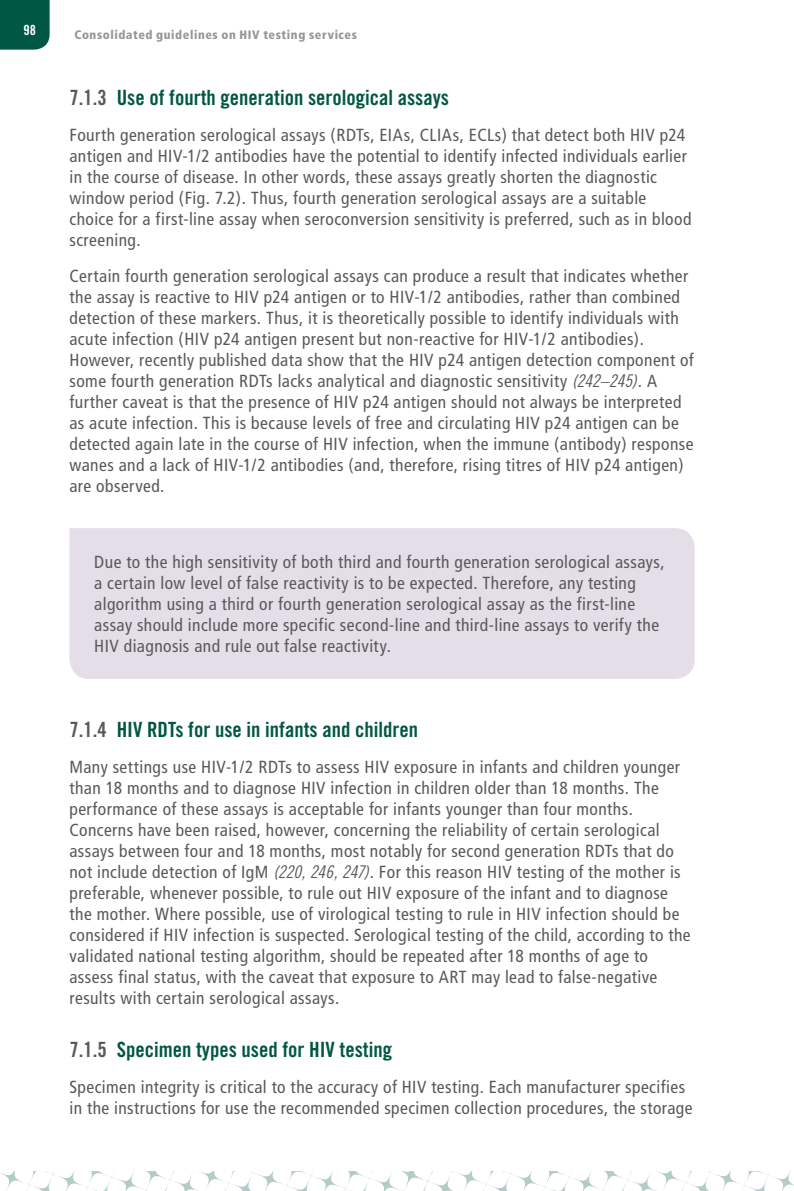
<style>
.page{position:relative;width:794px;height:1191px;background:#fff}
.page>*{position:absolute;margin:0;border:0;box-sizing:border-box;transform-origin:0 0}
.t1{font:21px "Trade Gothic Bold Cond Twenty";color:#005744}
.t2{font:condensed 17.5px/21px "Frutiger";letter-spacing:.025em;color:#58595b}
.t3{font:14px "Trade Gothic Bold Cond Twenty";color:#fff}
.t4{font:900 condensed 12.25px "Frutiger";letter-spacing:.045em;color:#939598}
.s1{color:#58595b}
.s2{font-family:"Trade Gothic Cond Eighteen Obl";font-stretch:normal}
</style>
<div class="page">
<div style="left:0;top:0;width:50px;height:50px;background:#005744"></div>
<svg style="left:0;top:1171px;width:793px;height:20px"></svg>
<div style="left:69px;top:528px;width:625px;height:151px;background:#e3dee8"></div>
<p class="t3" style="left:24px;top:22px;width:14px">98</p>
<p class="t4" style="left:74px;top:27px;width:284px">Consolidated guidelines on HIV testing services</p>
<p class="t1" style="left:69px;top:85px;width:381px"><span class="s1">7.1.3</span> Use of fourth generation serological assays</p>
<p class="t2" style="left:69px;top:125px;width:623px">Fourth generation serological assays (RDTs, EIAs, CLIAs, ECLs) that detect both HIV p24 antigen and HIV-1/2 antibodies have the potential to identify infected individuals earlier in the course of disease. In other words, these assays greatly shorten the diagnostic window period (Fig. 7.2). Thus, fourth generation serological assays are a suitable choice for a first-line assay when seroconversion sensitivity is preferred, such as in blood screening.</p>
<p class="t2" style="left:69px;top:266px;width:626px">Certain fourth generation serological assays can produce a result that indicates whether the assay is reactive to HIV p24 antigen or to HIV-1/2 antibodies, rather than combined detection of these markers. Thus, it is theoretically possible to identify individuals with acute infection (HIV p24 antigen present but non-reactive for HIV-1/2 antibodies).<br>However, recently published data show that the HIV p24 antigen detection component of some fourth generation RDTs lacks analytical and diagnostic sensitivity <span class="s2">(242–245)</span>. A further caveat is that the presence of HIV p24 antigen should not always be interpreted as acute infection. This is because levels of free and circulating HIV p24 antigen can be detected again late in the course of HIV infection, when the immune (antibody) response wanes and a lack of HIV-1/2 antibodies (and, therefore, rising titres of HIV p24 antigen) are observed.</p>
<p class="t2" style="left:94px;top:551px;width:572px">Due to the high sensitivity of both third and fourth generation serological assays, a certain low level of false reactivity is to be expected. Therefore, any testing algorithm using a third or fourth generation serological assay as the first-line assay should include more specific second-line and third-line assays to verify the HIV diagnosis and rule out false reactivity.</p>
<p class="t1" style="left:69px;top:717px;width:350px"><span class="s1">7.1.4</span> HIV RDTs for use in infants and children</p>
<p class="t2" style="left:69px;top:756px;width:622px">Many settings use HIV-1/2 RDTs to assess HIV exposure in infants and children younger than 18 months and to diagnose HIV infection in children older than 18 months. The performance of these assays is acceptable for infants younger than four months.<br>Concerns have been raised, however, concerning the reliability of certain serological assays between four and 18 months, most notably for second generation RDTs that do not include detection of IgM <span class="s2">(220, 246, 247)</span>. For this reason HIV testing of the mother is preferable, whenever possible, to rule out HIV exposure of the infant and to diagnose the mother. Where possible, use of virological testing to rule in HIV infection should be considered if HIV infection is suspected. Serological testing of the child, according to the validated national testing algorithm, should be repeated after 18 months of age to assess final status, with the caveat that exposure to ART may lead to false-negative results with certain serological assays.</p>
<p class="t1" style="left:69px;top:1036px;width:324px"><span class="s1">7.1.5</span> Specimen types used for HIV testing</p>
<p class="t2" style="left:69px;top:1076px;width:624px">Specimen integrity is critical to the accuracy of HIV testing. Each manufacturer specifies in the instructions for use the recommended specimen collection procedures, the storage</p>
</div>
